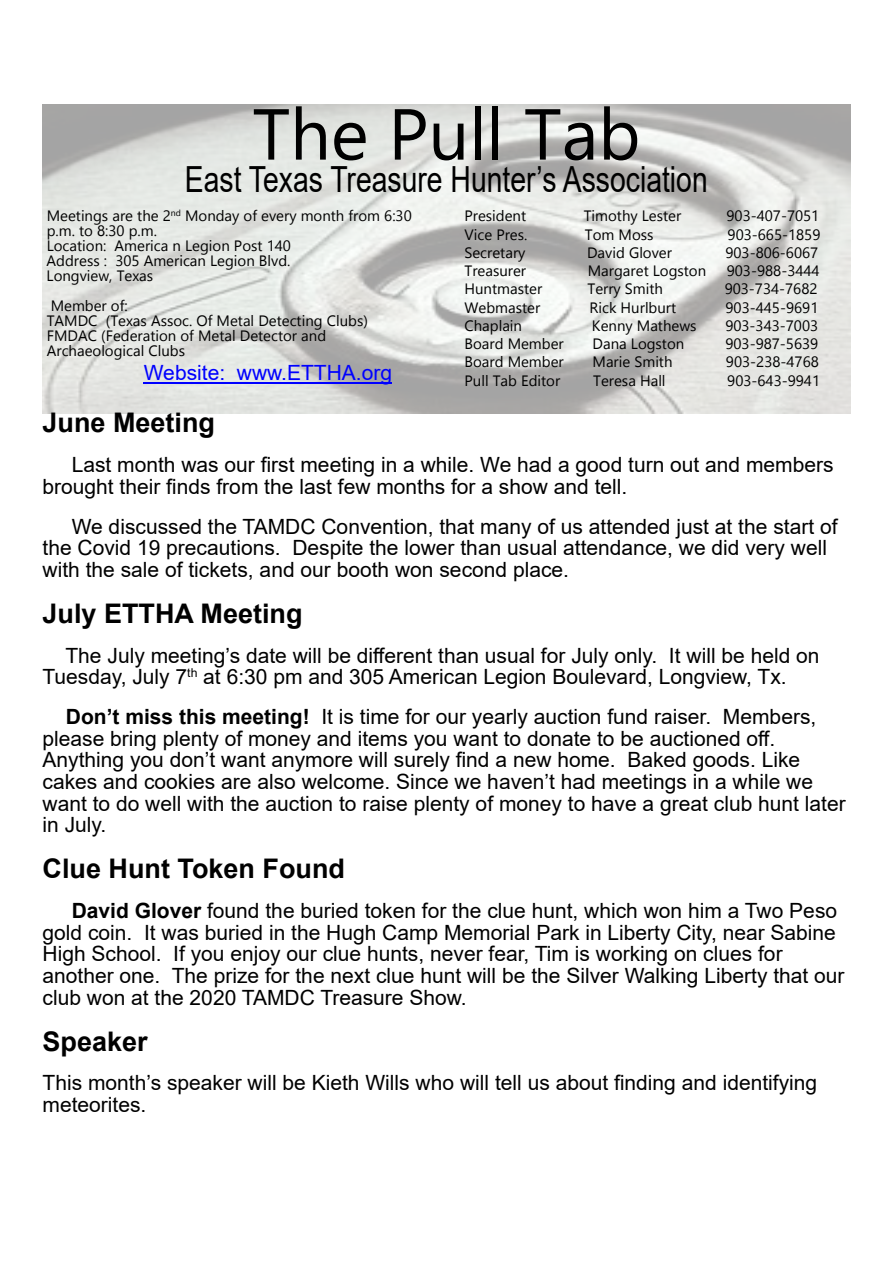
<style>
.page{position:relative;width:893px;height:1263px;background:#fff}
.page>*{position:absolute;margin:0;border:0;box-sizing:border-box;transform-origin:0 0}
.t1{font:72px "Gadugi";color:#000}
.t2{font:36px "Arial";color:#000;scale:.79 1}
.t3{font:700 27px "Arial";color:#000}
.t4{font:21px/21.8px "Arial";color:#000}
.t5{font:21px "Arial";color:#00f}
.t6{font:15px/15px "Gadugi";color:#000}
.s1{font-weight:700}
</style>
<div class="page">
<img style="left:43px;top:105px;width:807px;height:308px">
<hr style="left:144px;top:382px;width:248px;height:1px;background:#00f">
<h1 class="t1" style="left:252px;top:107px;width:390px">The Pull Tab</h1>
<h2 class="t2" style="left:185px;top:166px;width:663px">East Texas Treasure Hunter’s Association</h2>
<p class="t6" style="left:47px;top:210px;width:367px">Meetings are the 2<sup>nd</sup> Monday of every month from 6:30 p.m. to 8:30 p.m.<br>Location: America n Legion Post 140<br>Address : 305 American Legion Blvd.<br>Longview, Texas</p>
<p class="t6" style="left:47px;top:300px;width:323px">Member of:<br>TAMDC (Texas Assoc. Of Metal Detecting Clubs)<br>FMDAC (Federation of Metal Detector and<br>Archaeological Clubs</p>
<p class="t5" style="left:144px;top:364px;width:250px">Website: www.ETTHA.org</p>
<p class="t6" style="left:464px;top:210px;width:63px">President</p>
<p class="t6" style="left:584px;top:210px;width:99px">Timothy Lester</p>
<p class="t6" style="left:726px;top:210px;width:94px">903-407-7051</p>
<p class="t6" style="left:464px;top:228px;width:64px">Vice Pres.</p>
<p class="t6" style="left:585px;top:228px;width:70px">Tom Moss</p>
<p class="t6" style="left:728px;top:228px;width:94px">903-665-1859</p>
<p class="t6" style="left:464px;top:247px;width:62px">Secretary</p>
<p class="t6" style="left:587px;top:247px;width:86px">David Glover</p>
<p class="t6" style="left:725px;top:247px;width:94px">903-806-6067</p>
<p class="t6" style="left:464px;top:265px;width:63px">Treasurer</p>
<p class="t6" style="left:588px;top:265px;width:120px">Margaret Logston</p>
<p class="t6" style="left:727px;top:265px;width:94px">903-988-3444</p>
<p class="t6" style="left:464px;top:283px;width:79px">Huntmaster</p>
<p class="t6" style="left:587px;top:283px;width:77px">Terry Smith</p>
<p class="t6" style="left:725px;top:283px;width:94px">903-734-7682</p>
<p class="t6" style="left:464px;top:301px;width:77px">Webmaster</p>
<p class="t6" style="left:589px;top:301px;width:88px">Rick Hurlburt</p>
<p class="t6" style="left:725px;top:301px;width:94px">903-445-9691</p>
<p class="t6" style="left:464px;top:320px;width:59px">Chaplain</p>
<p class="t6" style="left:592px;top:320px;width:106px">Kenny Mathews</p>
<p class="t6" style="left:725px;top:320px;width:94px">903-343-7003</p>
<p class="t6" style="left:464px;top:338px;width:101px">Board Member</p>
<p class="t6" style="left:593px;top:338px;width:93px">Dana Logston</p>
<p class="t6" style="left:725px;top:338px;width:94px">903-987-5639</p>
<p class="t6" style="left:464px;top:356px;width:101px">Board Member</p>
<p class="t6" style="left:593px;top:356px;width:81px">Marie Smith</p>
<p class="t6" style="left:726px;top:356px;width:94px">903-238-4768</p>
<p class="t6" style="left:464px;top:374px;width:97px">Pull Tab Editor</p>
<p class="t6" style="left:593px;top:374px;width:74px">Teresa Hall</p>
<p class="t6" style="left:727px;top:374px;width:94px">903-643-9941</p>
<p class="t3" style="left:43px;top:413px;width:174px">June Meeting</p>
<p class="t4" style="left:43px;top:456px;width:793px;text-indent:29px">Last month was our first meeting in a while. We had a good turn out and members brought their finds from the last few months for a show and tell.</p>
<p class="t4" style="left:43px;top:517px;width:796px;text-indent:29px">We discussed the TAMDC Convention, that many of us attended just at the start of the Covid 19 precautions. Despite the lower than usual attendance, we did very well with the sale of tickets, and our booth won second place.</p>
<p class="t3" style="left:43px;top:603px;width:262px">July ETTHA Meeting</p>
<p class="t4" style="left:43px;top:646px;width:779px;text-indent:23px">The July meeting’s date will be different than usual for July only. It will be held on<br>Tuesday, July 7<sup>th</sup> at 6:30 pm and 305 American Legion Boulevard, Longview, Tx.</p>
<p class="t4" style="left:43px;top:707px;width:805px;text-indent:23px"><span class="s1">Don’t miss this meeting!</span> It is time for our yearly auction fund raiser. Members, please bring plenty of money and items you want to donate to be auctioned off.<br>Anything you don’t want anymore will surely find a new home. Baked goods. Like cakes and cookies are also welcome. Since we haven’t had meetings in a while we want to do well with the auction to raise plenty of money to have a great club hunt later in July.</p>
<p class="t3" style="left:43px;top:858px;width:304px">Clue Hunt Token Found</p>
<p class="t4" style="left:43px;top:902px;width:803px;text-indent:29px"><span class="s1">David Glover</span> found the buried token for the clue hunt, which won him a Two Peso gold coin. It was buried in the Hugh Camp Memorial Park in Liberty City, near Sabine High School. If you enjoy our clue hunts, never fear, Tim is working on clues for another one. The prize for the next clue hunt will be the Silver Walking Liberty that our club won at the 2020 TAMDC Treasure Show.</p>
<p class="t3" style="left:43px;top:1031px;width:107px">Speaker</p>
<p class="t4" style="left:43px;top:1074px;width:776px">This month’s speaker will be Kieth Wills who will tell us about finding and identifying meteorites.</p>
</div>
